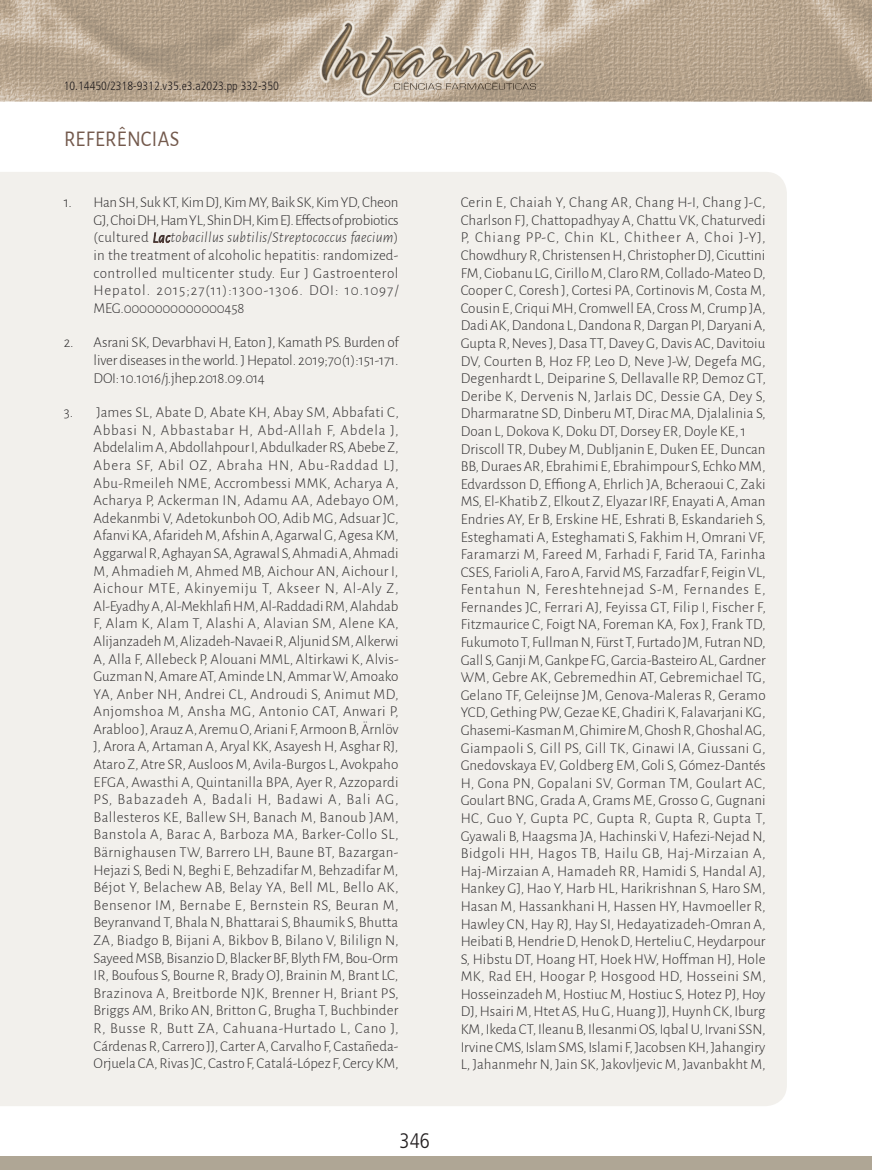
<style>
.page{position:relative;width:872px;height:1170px;background:#fff}
.page>*{position:absolute;margin:0;border:0;box-sizing:border-box;transform-origin:0 0}
.t1{font:22.5px "Alegreya Sans";letter-spacing:.02em;color:#73594c;scale:.9 1}
.t2{font:300 condensed 21px "Frutiger LT Std";color:#231f20}
.t3{font:300 15px/17.5px "Alegreya Sans";letter-spacing:.005em;color:#312f30;text-align:justify}
.t4{font:300 condensed 12px "Frutiger LT Std";color:#231f20}
.s1{font-style:italic;color:#583f39}
.s2{font-style:italic}
</style>
<div class="page">
<img style="left:0;top:0;width:871px;height:101px">
<div style="left:0;top:1155px;width:872px;height:14px;background:#afa695"></div>
<img style="left:319px;top:20px;width:225px;height:77px">
<div style="left:0;top:172px;width:787px;height:934px;background:#f2f0ec"></div>
<p class="t4" style="left:64px;top:79px;width:217px">10.14450/2318-9312.v35.e3.a2023.pp 332-350</p>
<h1 class="t1" style="left:64px;top:123px;width:130px">REFERÊNCIAS</h1>
<p class="t3" style="left:94px;top:193px;width:307px;text-indent:-30px">1. Han SH, Suk KT, Kim DJ, Kim MY, Baik SK, Kim YD, Cheon GJ, Choi DH, Ham YL, Shin DH, Kim EJ. Effects of probiotics (cultured <span class="s1">Lac</span><span class="s2">tobacillus subtilis/Streptococcus faecium</span>) in the treatment of alcoholic hepatitis: randomized&shy;controlled multicenter study. Eur J Gastroenterol Hepatol. 2015;27(11):1300-1306. DOI: 10.1097/ MEG.0000000000000458</p>
<p class="t3" style="left:94px;top:333px;width:307px;text-indent:-30px">2. Asrani SK, Devarbhavi H, Eaton J, Kamath PS. Burden of liver diseases in the world. J Hepatol. 2019;70(1):151-171.<br>DOI: 10.1016/j.jhep.2018.09.014</p>
<p class="t3" style="left:94px;top:403px;width:307px;text-indent:-30px">3. James SL, Abate D, Abate KH, Abay SM, Abbafati C, Abbasi N, Abbastabar H, Abd-Allah F, Abdela J, Abdelalim A, Abdollahpour I, Abdulkader RS, Abebe Z, Abera SF, Abil OZ, Abraha HN, Abu-Raddad LJ, Abu-Rmeileh NME, Accrombessi MMK, Acharya A, Acharya P, Ackerman IN, Adamu AA, Adebayo OM, Adekanmbi V, Adetokunboh OO, Adib MG, Adsuar JC, Afanvi KA, Afarideh M, Afshin A, Agarwal G, Agesa KM, Aggarwal R, Aghayan SA, Agrawal S, Ahmadi A, Ahmadi M, Ahmadieh M, Ahmed MB, Aichour AN, Aichour I, Aichour MTE, Akinyemiju T, Akseer N, Al-Aly Z, Al-Eyadhy A, Al-Mekhlafi HM, Al-Raddadi RM, Alahdab F, Alam K, Alam T, Alashi A, Alavian SM, Alene KA, Alijanzadeh M, Alizadeh-Navaei R, Aljunid SM, Alkerwi A, Alla F, Allebeck P, Alouani MML, Altirkawi K, Alvis-Guzman N, Amare AT, Aminde LN, Ammar W, Amoako YA, Anber NH, Andrei CL, Androudi S, Animut MD, Anjomshoa M, Ansha MG, Antonio CAT, Anwari P, Arabloo J, Arauz A, Aremu O, Ariani F, Armoon B, Ärnlöv J, Arora A, Artaman A, Aryal KK, Asayesh H, Asghar RJ, Ataro Z, Atre SR, Ausloos M, Avila-Burgos L, Avokpaho EFGA, Awasthi A, Quintanilla BPA, Ayer R, Azzopardi PS, Babazadeh A, Badali H, Badawi A, Bali AG, Ballesteros KE, Ballew SH, Banach M, Banoub JAM, Banstola A, Barac A, Barboza MA, Barker-Collo SL, Bärnighausen TW, Barrero LH, Baune BT, Bazargan-Hejazi S, Bedi N, Beghi E, Behzadifar M, Behzadifar M, Béjot Y, Belachew AB, Belay YA, Bell ML, Bello AK, Bensenor IM, Bernabe E, Bernstein RS, Beuran M, Beyranvand T, Bhala N, Bhattarai S, Bhaumik S, Bhutta ZA, Biadgo B, Bijani A, Bikbov B, Bilano V, Bililign N, Sayeed MSB, Bisanzio D, Blacker BF, Blyth FM, Bou-Orm IR, Boufous S, Bourne R, Brady OJ, Brainin M, Brant LC, Brazinova A, Breitborde NJK, Brenner H, Briant PS, Briggs AM, Briko AN, Britton G, Brugha T, Buchbinder R, Busse R, Butt ZA, Cahuana-Hurtado L, Cano J, Cárdenas R, Carrero JJ, Carter A, Carvalho F, Castañeda-Orjuela CA, Rivas JC, Castro F, Catalá-López F, Cercy KM,</p>
<h2 class="t2" style="left:399px;top:1128px;width:32px">346</h2>
<p class="t3" style="left:460px;top:193px;width:307px;text-align:left">Cerin E, Chaiah Y, Chang AR, Chang H-I, Chang J-C, Charlson FJ, Chattopadhyay A, Chattu VK, Chaturvedi P, Chiang PP-C, Chin KL, Chitheer A, Choi J-YJ, Chowdhury R, Christensen H, Christopher DJ, Cicuttini FM, Ciobanu LG, Cirillo M, Claro RM, Collado-Mateo D, Cooper C, Coresh J, Cortesi PA, Cortinovis M, Costa M, Cousin E, Criqui MH, Cromwell EA, Cross M, Crump JA, Dadi AK, Dandona L, Dandona R, Dargan PI, Daryani A, Gupta R, Neves J, Dasa TT, Davey G, Davis AC, Davitoiu DV, Courten B, Hoz FP, Leo D, Neve J-W, Degefa MG, Degenhardt L, Deiparine S, Dellavalle RP, Demoz GT, Deribe K, Dervenis N, Jarlais DC, Dessie GA, Dey S, Dharmaratne SD, Dinberu MT, Dirac MA, Djalalinia S, Doan L, Dokova K, Doku DT, Dorsey ER, Doyle KE, 1<br>Driscoll TR, Dubey M, Dubljanin E, Duken EE, Duncan BB, Duraes AR, Ebrahimi E, Ebrahimpour S, Echko MM, Edvardsson D, Effiong A, Ehrlich JA, Bcheraoui C, Zaki MS, El-Khatib Z, Elkout Z, Elyazar IRF, Enayati A, Aman Endries AY, Er B, Erskine HE, Eshrati B, Eskandarieh S, Esteghamati A, Esteghamati S, Fakhim H, Omrani VF, Faramarzi M, Fareed M, Farhadi F, Farid TA, Farinha CSES, Farioli A, Faro A, Farvid MS, Farzadfar F, Feigin VL, Fentahun N, Fereshtehnejad S-M, Fernandes E, Fernandes JC, Ferrari AJ, Feyissa GT, Filip I, Fischer F, Fitzmaurice C, Foigt NA, Foreman KA, Fox J, Frank TD, Fukumoto T, Fullman N, Fürst T, Furtado JM, Futran ND, Gall S, Ganji M, Gankpe FG, Garcia-Basteiro AL, Gardner WM, Gebre AK, Gebremedhin AT, Gebremichael TG, Gelano TF, Geleijnse JM, Genova-Maleras R, Geramo YCD, Gething PW, Gezae KE, Ghadiri K, Falavarjani KG, Ghasemi-Kasman M, Ghimire M, Ghosh R, Ghoshal AG, Giampaoli S, Gill PS, Gill TK, Ginawi IA, Giussani G, Gnedovskaya EV, Goldberg EM, Goli S, Gómez-Dantés H, Gona PN, Gopalani SV, Gorman TM, Goulart AC, Goulart BNG, Grada A, Grams ME, Grosso G, Gugnani HC, Guo Y, Gupta PC, Gupta R, Gupta R, Gupta T, Gyawali B, Haagsma JA, Hachinski V, Hafezi-Nejad N, Bidgoli HH, Hagos TB, Hailu GB, Haj-Mirzaian A, Haj-Mirzaian A, Hamadeh RR, Hamidi S, Handal AJ, Hankey GJ, Hao Y, Harb HL, Harikrishnan S, Haro SM, Hasan M, Hassankhani H, Hassen HY, Havmoeller R, Hawley CN, Hay RJ, Hay SI, Hedayatizadeh-Omran A, Heibati B, Hendrie D, Henok D, Herteliu C, Heydarpour S, Hibstu DT, Hoang HT, Hoek HW, Hoffman HJ, Hole MK, Rad EH, Hoogar P, Hosgood HD, Hosseini SM, Hosseinzadeh M, Hostiuc M, Hostiuc S, Hotez PJ, Hoy DJ, Hsairi M, Htet AS, Hu G, Huang JJ, Huynh CK, Iburg KM, Ikeda CT, Ileanu B, Ilesanmi OS, Iqbal U, Irvani SSN, Irvine CMS, Islam SMS, Islami F, Jacobsen KH, Jahangiry L, Jahanmehr N, Jain SK, Jakovljevic M, Javanbakht M,</p>
</div>
